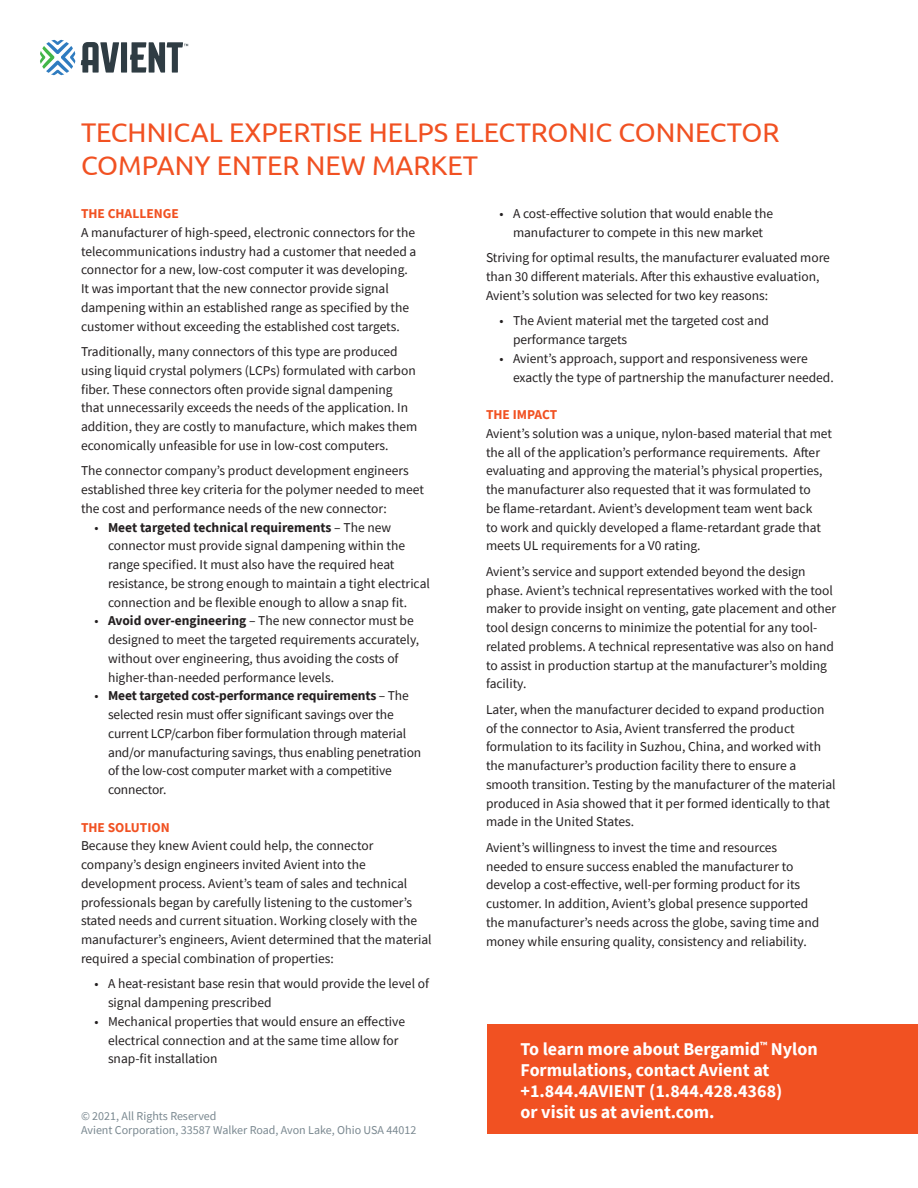
<style>
.page{position:relative;width:918px;height:1188px;background:#fff}
.page>*{position:absolute;margin:0;border:0;box-sizing:border-box;transform-origin:0 0}
.t1{font:27px/32.4px "Ubuntu";color:#f15122}
.t2{font:700 18px/21px "Source Sans Pro";color:#fff}
.t3{font:13.5px/18.8px "Source Sans Pro";color:#231f20}
.t4{font:700 13.5px "Source Sans Pro";color:#f15122}
.t5{font:12px/14.4px "Source Sans Pro";color:#7a8890}
.s1{font-weight:700}
</style>
<div class="page">
<div style="left:487px;top:1025px;width:431px;height:109px;background:#f15122"></div>
<svg style="left:40px;top:40px;width:35px;height:35px"></svg>
<svg style="left:81px;top:42px;width:107px;height:31px"></svg>
<p class="t1" style="left:81px;top:116px;width:700px">TECHNICAL EXPERTISE HELPS ELECTRONIC CONNECTOR<br>COMPANY ENTER NEW MARKET</p>
<p class="t4" style="left:81px;top:204px;width:99px">THE CHALLENGE</p>
<p class="t3" style="left:81px;top:223px;width:337px">A manufacturer of high-speed, electronic connectors for the telecommunications industry had a customer that needed a connector for a new, low-cost computer it was developing.<br>It was important that the new connector provide signal dampening within an established range as specified by the customer without exceeding the established cost targets.</p>
<p class="t3" style="left:81px;top:342px;width:338px">Traditionally, many connectors of this type are produced using liquid crystal polymers (LCPs) formulated with carbon fiber. These connectors often provide signal dampening that unnecessarily exceeds the needs of the application. In addition, they are costly to manufacture, which makes them economically unfeasible for use in low-cost computers.</p>
<p class="t3" style="left:81px;top:461px;width:344px">The connector company’s product development engineers established three key criteria for the polymer needed to meet the cost and performance needs of the new connector:</p>
<p class="t3" style="left:108px;top:518px;width:323px;text-indent:-14px">• <span class="s1">Meet targeted technical requirements</span> – The new connector must provide signal dampening within the range specified. It must also have the required heat resistance, be strong enough to maintain a tight electrical connection and be flexible enough to allow a snap fit.</p>
<p class="t3" style="left:108px;top:611px;width:313px;text-indent:-14px">• <span class="s1">Avoid over-engineering</span> – The new connector must be designed to meet the targeted requirements accurately, without over engineering, thus avoiding the costs of higher-than-needed performance levels.</p>
<p class="t3" style="left:108px;top:686px;width:315px;text-indent:-14px">• <span class="s1">Meet targeted cost-performance requirements</span> – The selected resin must offer significant savings over the current LCP/carbon fiber formulation through material and/or manufacturing savings, thus enabling penetration of the low-cost computer market with a competitive connector.</p>
<p class="t4" style="left:81px;top:818px;width:90px">THE SOLUTION</p>
<p class="t3" style="left:81px;top:836px;width:352px">Because they knew Avient could help, the connector company’s design engineers invited Avient into the development process. Avient’s team of sales and technical professionals began by carefully listening to the customer’s stated needs and current situation. Working closely with the manufacturer’s engineers, Avient determined that the material required a special combination of properties:</p>
<p class="t3" style="left:108px;top:974px;width:323px;text-indent:-14px">• A heat-resistant base resin that would provide the level of signal dampening prescribed</p>
<p class="t3" style="left:108px;top:1012px;width:299px;text-indent:-14px">• Mechanical properties that would ensure an effective electrical connection and at the same time allow for snap-fit installation</p>
<p class="t5" style="left:81px;top:1108px;width:337px">© 2021, All Rights Reserved<br>Avient Corporation, 33587 Walker Road, Avon Lake, Ohio USA 44012</p>
<p class="t3" style="left:500px;top:204px;width:275px;text-align:center">• A cost-effective solution that would enable the manufacturer to compete in this new market</p>
<p class="t3" style="left:486px;top:248px;width:345px">Striving for optimal results, the manufacturer evaluated more than 30 different materials. After this exhaustive evaluation,<br>Avient’s solution was selected for two key reasons:</p>
<p class="t3" style="left:513px;top:311px;width:257px;text-indent:-14px">• The Avient material met the targeted cost and performance targets</p>
<p class="t3" style="left:513px;top:349px;width:322px;text-indent:-14px">• Avient’s approach, support and responsiveness were exactly the type of partnership the manufacturer needed.</p>
<p class="t4" style="left:486px;top:405px;width:73px">THE IMPACT</p>
<p class="t3" style="left:486px;top:424px;width:348px">Avient’s solution was a unique, nylon-based material that met the all of the application’s performance requirements. After evaluating and approving the material’s physical properties, the manufacturer also requested that it was formulated to<br>be flame-retardant. Avient’s development team went back<br>to work and quickly developed a flame-retardant grade that meets UL requirements for a V0 rating.</p>
<p class="t3" style="left:486px;top:562px;width:352px">Avient’s service and support extended beyond the design phase. Avient’s technical representatives worked with the tool maker to provide insight on venting, gate placement and other tool design concerns to minimize the potential for any tool&shy;related problems. A technical representative was also on hand to assist in production startup at the manufacturer’s molding facility.</p>
<p class="t3" style="left:486px;top:700px;width:351px">Later, when the manufacturer decided to expand production of the connector to Asia, Avient transferred the product formulation to its facility in Suzhou, China, and worked with the manufacturer’s production facility there to ensure a smooth transition. Testing by the manufacturer of the material produced in Asia showed that it per formed identically to that made in the United States.</p>
<p class="t3" style="left:486px;top:838px;width:335px">Avient’s willingness to invest the time and resources needed to ensure success enabled the manufacturer to develop a cost-effective, well-per forming product for its customer. In addition, Avient’s global presence supported the manufacturer’s needs across the globe, saving time and money while ensuring quality, consistency and reliability.</p>
<p class="t2" style="left:521px;top:1038px;width:299px">To learn more about Bergamid<sup>™</sup> Nylon<br>Formulations, contact Avient at +1.844.4AVIENT (1.844.428.4368)<br>or visit us at avient.com.</p>
</div>
